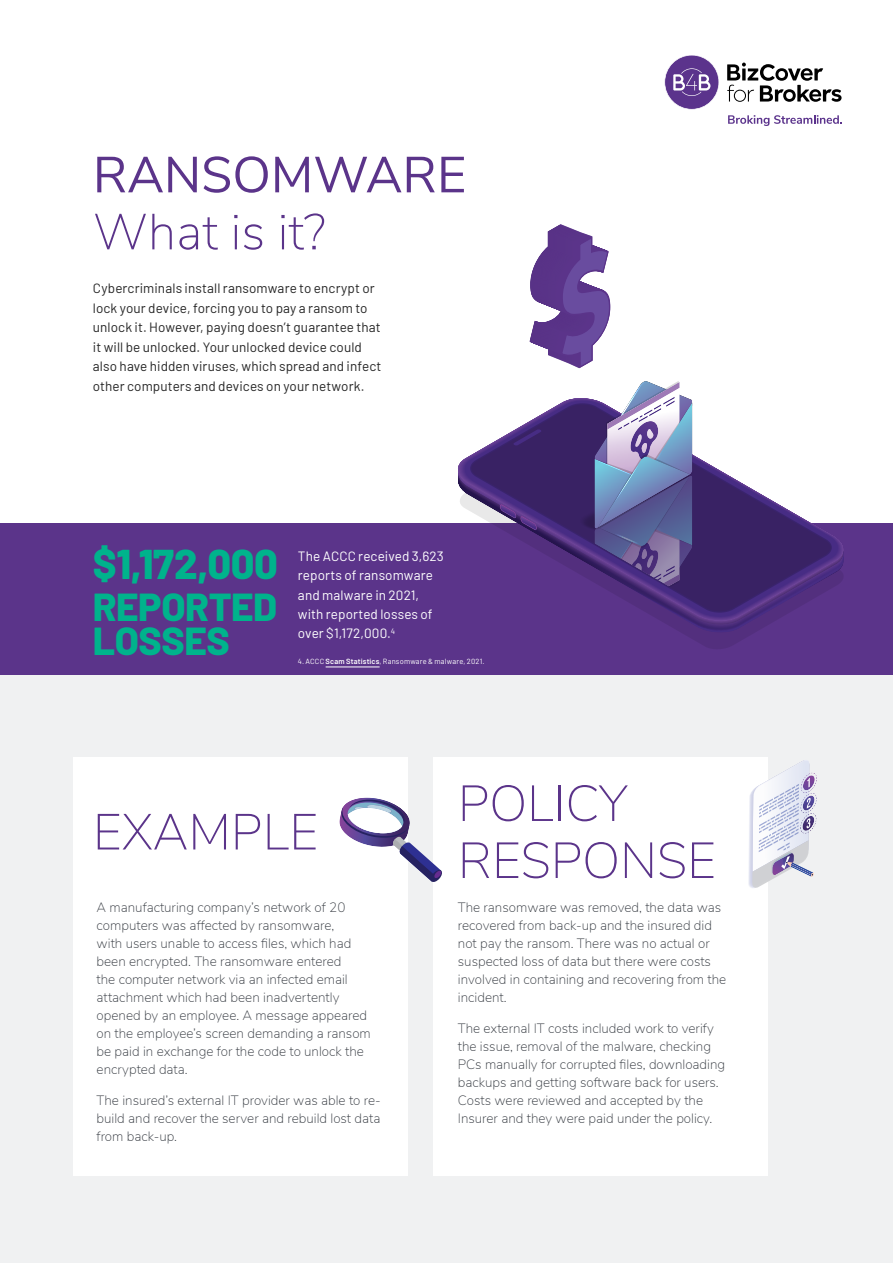
<style>
.page{position:relative;width:893px;height:1263px;background:#fff}
.page>*{position:absolute;margin:0;border:0;box-sizing:border-box;transform-origin:0 0}
.t1{font:200 50.4px/57px "Nunito Sans";color:#5b348a}
.t2{font:50.4px "Nunito Sans";color:#5b348a}
.t3{font:800 41.55px "Barlow";letter-spacing:-.005em;color:#00b38c}
.t4{font:800 39px/34.2px "Barlow";letter-spacing:-.01em;color:#00b38c}
.t5{font:200 13.5px/18px "Nunito Sans";color:#33383f}
.t6{font:13.5px/19.5px "Barlow";letter-spacing:.005em;color:#262626}
.t7{font:13.5px/19.5px "Barlow";letter-spacing:.005em;color:#fff}
.t8{font:7.5px "Barlow";letter-spacing:.025em;color:#fff}
.s1{font-weight:600}
</style>
<div class="page">
<div style="left:0;top:565px;width:893px;height:698px;background:#f0f1f2"></div>
<svg style="left:727px;top:63px;width:114px;height:39px"></svg>
<svg style="left:664px;top:55px;width:55px;height:55px"></svg>
<svg style="left:728px;top:115px;width:114px;height:11px"></svg>
<div style="left:0;top:524px;width:893px;height:151px;background:#5b348a"></div>
<div style="left:73px;top:757px;width:335px;height:419px;background:#fff"></div>
<div style="left:433px;top:757px;width:335px;height:419px;background:#fff"></div>
<svg style="left:683px;top:633px;width:70px;height:16px"></svg>
<svg style="left:463px;top:455px;width:377px;height:163px"></svg>
<svg style="left:470px;top:455px;width:362px;height:158px"></svg>
<svg style="left:471px;top:431px;width:359px;height:180px"></svg>
<svg style="left:513px;top:225px;width:182px;height:386px"></svg>
<svg style="left:339px;top:798px;width:103px;height:84px"></svg>
<img style="left:814px;top:773px;width:3px;height:14px">
<svg style="left:748px;top:760px;width:66px;height:128px"></svg>
<hr style="left:326px;top:667px;width:54px;height:1px;background:#fff">
<h1 class="t2" style="left:93px;top:156px;width:375px">RANSOMWARE</h1>
<h1 class="t1" style="left:93px;top:205px;width:234px">What is it?</h1>
<p class="t6" style="left:93px;top:277px;width:290px">Cybercriminals install ransomware to encrypt or lock your device, forcing you to pay a ransom to unlock it. However, paying doesn’t guarantee that it will be unlocked. Your unlocked device could also have hidden viruses, which spread and infect other computers and devices on your network.</p>
<h2 class="t3" style="left:93px;top:546px;width:186px">$1,172,000</h2>
<h3 class="t4" style="left:93px;top:590px;width:186px">REPORTED<br>LOSSES</h3>
<p class="t7" style="left:298px;top:545px;width:147px">The ACCC received 3,623 reports of ransomware and malware in 2021, with reported losses of over $1,172,000.<sup>4</sup></p>
<p class="t8" style="left:298px;top:659px;width:188px">4. ACCC <span class="s1">Scam Statistics</span>, Ransomware &amp; malware, 2021.</p>
<h1 class="t1" style="left:93px;top:805px;width:227px">EXAMPLE</h1>
<p class="t5" style="left:97px;top:899px;width:276px">A manufacturing company’s network of 20 computers was affected by ransomware,<br>with users unable to access files, which had been encrypted. The ransomware entered<br>the computer network via an infected email attachment which had been inadvertently opened by an employee. A message appeared on the employee’s screen demanding a ransom be paid in exchange for the code to unlock the encrypted data.</p>
<p class="t5" style="left:97px;top:1091px;width:286px;text-align:justify">The insured’s external IT provider was able to re&shy;build and recover the server and rebuild lost data from back-up.</p>
<h1 class="t1" style="left:458px;top:776px;width:260px">POLICY<br>RESPONSE</h1>
<p class="t5" style="left:458px;top:899px;width:270px">The ransomware was removed, the data was recovered from back-up and the insured did not pay the ransom. There was no actual or suspected loss of data but there were costs involved in containing and recovering from the incident.</p>
<p class="t5" style="left:458px;top:1019px;width:269px">The external IT costs included work to verify the issue, removal of the malware, checking PCs manually for corrupted files, downloading backups and getting software back for users.<br>Costs were reviewed and accepted by the Insurer and they were paid under the policy.</p>
</div>
